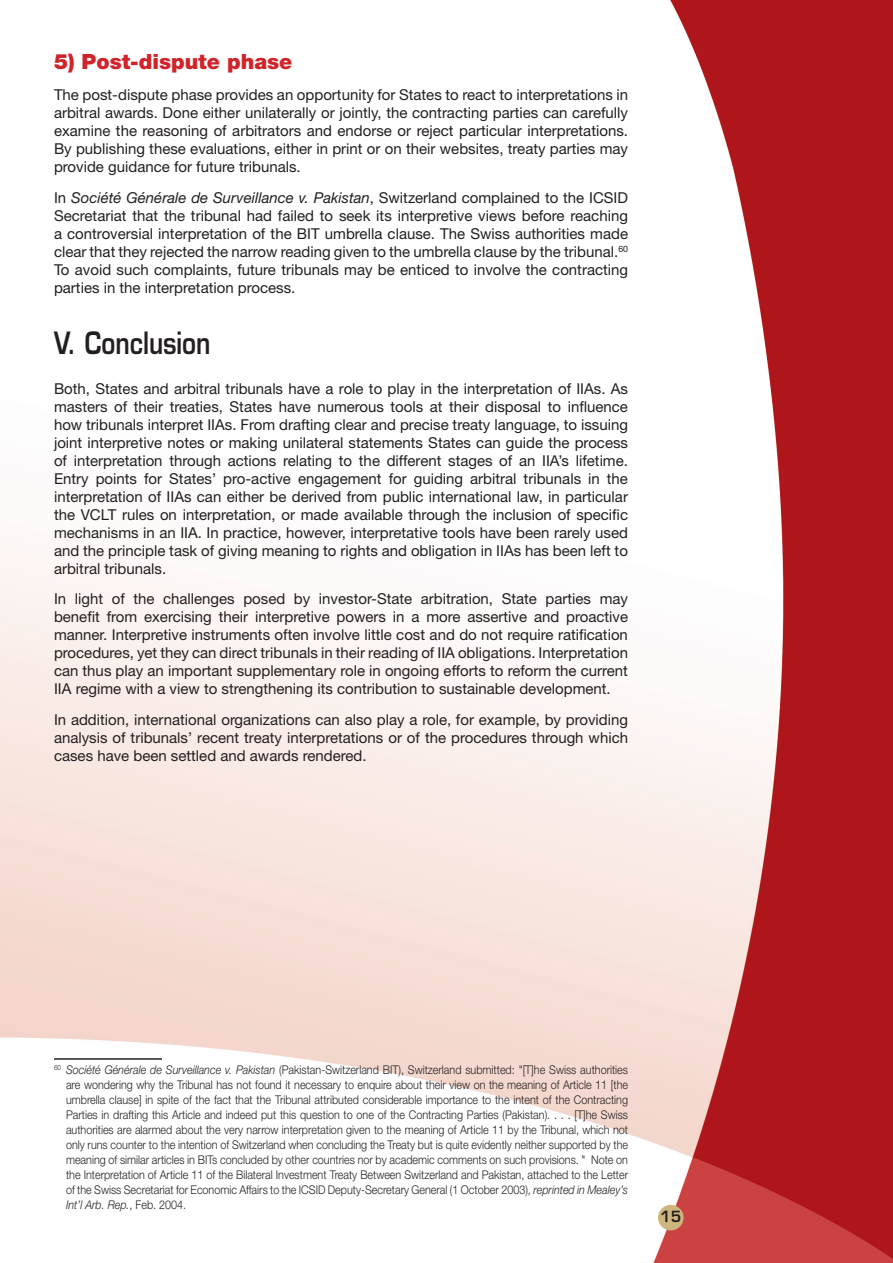
<style>
.page{position:relative;width:893px;height:1263px;background:#fff}
.page>*{position:absolute;margin:0;border:0;box-sizing:border-box;transform-origin:0 0}
.HEAD_A{font:600 30px "Eurostile LT Std";color:#231f20;scale:.8 1}
.Head_2{font:900 21px "Helvetica Neue LT Std";color:#d1232a}
.Body{font:15px/18px "Helvetica Neue LT Std";color:#231f20;text-align:justify}
.t1{font:600 15px "Eurostile LT Std";color:#231f20}
.footnote{font:300 12px/15px "Helvetica Neue LT Std";color:#231f20;text-align:justify;scale:.9 1}
.s1{font-style:italic}
</style>
<div class="page">
<img style="left:0;top:1px;width:893px;height:1262px">
<div style="left:658px;top:1205px;width:26px;height:25px;background:#cdb67d;border-radius:50%"></div>
<hr style="left:54px;top:1058px;width:108px;height:2px;background:#231f20">
<p class="Head_2" style="left:54px;top:49px;width:240px">5) Post-dispute phase</p>
<p class="Body" style="left:54px;top:85px;width:576px">The post-dispute phase provides an opportunity for States to react to interpretations in arbitral awards. Done either unilaterally or jointly, the contracting parties can carefully examine the reasoning of arbitrators and endorse or reject particular interpretations.<br>By publishing these evaluations, either in print or on their websites, treaty parties may provide guidance for future tribunals.</p>
<p class="Body" style="left:54px;top:188px;width:576px">In <span class="s1">Société Générale de Surveillance v. Pakistan</span>, Switzerland complained to the ICSID Secretariat that the tribunal had failed to seek its interpretive views before reaching a controversial interpretation of the BIT umbrella clause. The Swiss authorities made clear that they rejected the narrow reading given to the umbrella clause by the tribunal.<sup>60<br></sup>To avoid such complaints, future tribunals may be enticed to involve the contracting parties in the interpretation process.</p>
<p class="HEAD_A" style="left:54px;top:324px;width:197px">V. Conclusion</p>
<p class="Body" style="left:54px;top:379px;width:576px">Both, States and arbitral tribunals have a role to play in the interpretation of IIAs. As masters of their treaties, States have numerous tools at their disposal to influence how tribunals interpret IIAs. From drafting clear and precise treaty language, to issuing joint interpretive notes or making unilateral statements States can guide the process of interpretation through actions relating to the different stages of an IIA’s lifetime.<br>Entry points for States’ pro-active engagement for guiding arbitral tribunals in the interpretation of IIAs can either be derived from public international law, in particular the VCLT rules on interpretation, or made available through the inclusion of specific mechanisms in an IIA. In practice, however, interpretative tools have been rarely used and the principle task of giving meaning to rights and obligation in IIAs has been left to arbitral tribunals.</p>
<p class="Body" style="left:54px;top:590px;width:576px">In light of the challenges posed by investor-State arbitration, State parties may benefit from exercising their interpretive powers in a more assertive and proactive manner. Interpretive instruments often involve little cost and do not require ratification procedures, yet they can direct tribunals in their reading of IIA obligations. Interpretation can thus play an important supplementary role in ongoing efforts to reform the current IIA regime with a view to strengthening its contribution to sustainable development.</p>
<p class="Body" style="left:54px;top:711px;width:576px">In addition, international organizations can also play a role, for example, by providing analysis of tribunals’ recent treaty interpretations or of the procedures through which cases have been settled and awards rendered.</p>
<p class="footnote" style="left:66px;top:1062px;width:626px;text-indent:-12px"><sup>60</sup> <span class="s1">Société Générale de Surveillance v. Pakistan</span> (Pakistan-Switzerland BIT), Switzerland submitted: "[T]he Swiss authorities are wondering why the Tribunal has not found it necessary to enquire about their view on the meaning of Article 11 [the umbrella clause] in spite of the fact that the Tribunal attributed considerable importance to the intent of the Contracting Parties in drafting this Article and indeed put this question to one of the Contracting Parties (Pakistan). . . . [T]he Swiss authorities are alarmed about the very narrow interpretation given to the meaning of Article 11 by the Tribunal, which not only runs counter to the intention of Switzerland when concluding the Treaty but is quite evidently neither supported by the meaning of similar articles in BITs concluded by other countries nor by academic comments on such provisions. " Note on the Interpretation of Article 11 of the Bilateral Investment Treaty Between Switzerland and Pakistan, attached to the Letter of the Swiss Secretariat for Economic Affairs to the ICSID Deputy-Secretary General (1 October 2003), <span class="s1">reprinted in Mealey’s Int’l Arb. Rep.</span>, Feb. 2004.</p>
<p class="t1" style="left:660px;top:1207px;width:23px">15</p>
</div>
